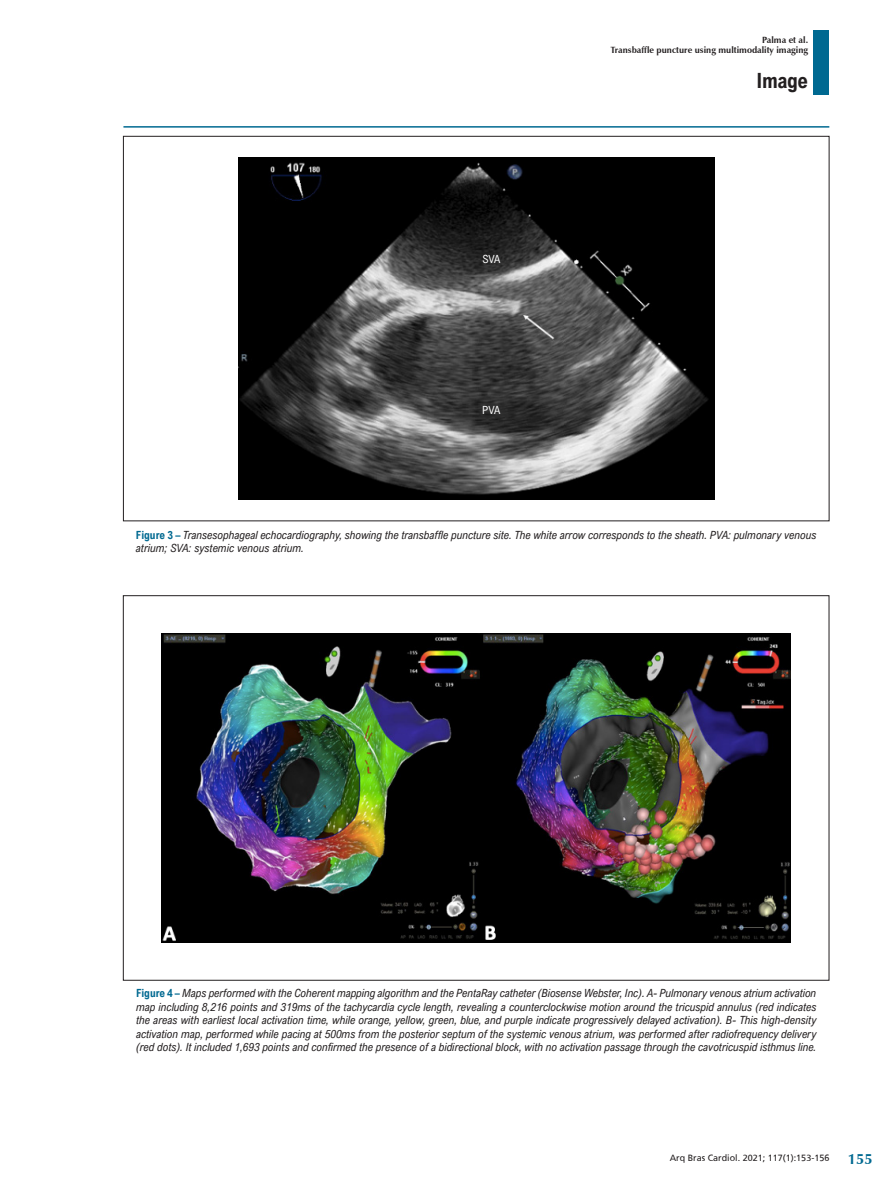
<style>
.page{position:relative;width:893px;height:1191px;background:#fff}
.page>*{position:absolute;margin:0;border:0;box-sizing:border-box;transform-origin:0 0}
.t1{font:700 21px "Arial Nova Cond";letter-spacing:-.02em;color:#231f20}
._06_-_LEGENDA_FIGURA{font:italic 11.25px/13.5px "Arial Nova Cond";color:#231f20;text-align:justify}
._05_LEGENDA_TABELA{font:italic 11.25px/13.5px "Arial Nova Cond";color:#231f20}
._02_TEXTO_TABELA_BAS{font:11.25px "Arial Nova Cond";letter-spacing:-.03em;color:#fff}
.t2{font:700 9px/10.8px "Zapf Humanist 601 BT";color:#231f20;text-align:right}
.t3{font:9px "Frutiger";color:#231f20}
.s1{font-weight:700;font-style:normal;color:#006991}
.s2{font-family:"Zapf Humanist 601 BT";font-weight:700;font-size:15px;color:#006991}
</style>
<div class="page">
<hr style="left:123px;top:126px;width:706px;height:2px;background:#006991">
<div style="left:813px;top:30px;width:16px;height:64px;background:#006991"></div>
<img style="left:238px;top:158px;width:476px;height:341px">
<img style="left:162px;top:633px;width:629px;height:310px">
<p class="t2" style="left:610px;top:34px;width:199px">Palma et al.<br>Transbaffle puncture using multimodality imaging</p>
<p class="_02_TEXTO_TABELA_BAS" style="left:482px;top:252px;width:19px">SVA</p>
<p class="_02_TEXTO_TABELA_BAS" style="left:482px;top:403px;width:20px">PVA</p>
<h1 class="t1" style="left:756px;top:67px;width:53px">Image</h1>
<p class="_05_LEGENDA_TABELA" style="left:136px;top:528px;width:682px"><span class="s1">Figure 3 –</span> Transesophageal echocardiography, showing the transbaffle puncture site. The white arrow corresponds to the sheath. PVA: pulmonary venous atrium; SVA: systemic venous atrium.</p>
<p class="_06_-_LEGENDA_FIGURA" style="left:136px;top:986px;width:682px"><span class="s1">Figure 4 –</span> Maps performed with the Coherent mapping algorithm and the PentaRay catheter (Biosense Webster, Inc). A- Pulmonary venous atrium activation map including 8,216 points and 319ms of the tachycardia cycle length, revealing a counterclockwise motion around the tricuspid annulus (red indicates the areas with earliest local activation time, while orange, yellow, green, blue, and purple indicate progressively delayed activation). B- This high-density activation map, performed while pacing at 500ms from the posterior septum of the systemic venous atrium, was performed after radiofrequency delivery (red dots). It included 1,693 points and confirmed the presence of a bidirectional block, with no activation passage through the cavotricuspid isthmus line.</p>
<p class="t3" style="left:670px;top:1153px;width:204px">Arq Bras Cardiol. 2021; 117(1):153-156 <span class="s2">155</span></p>
</div>
